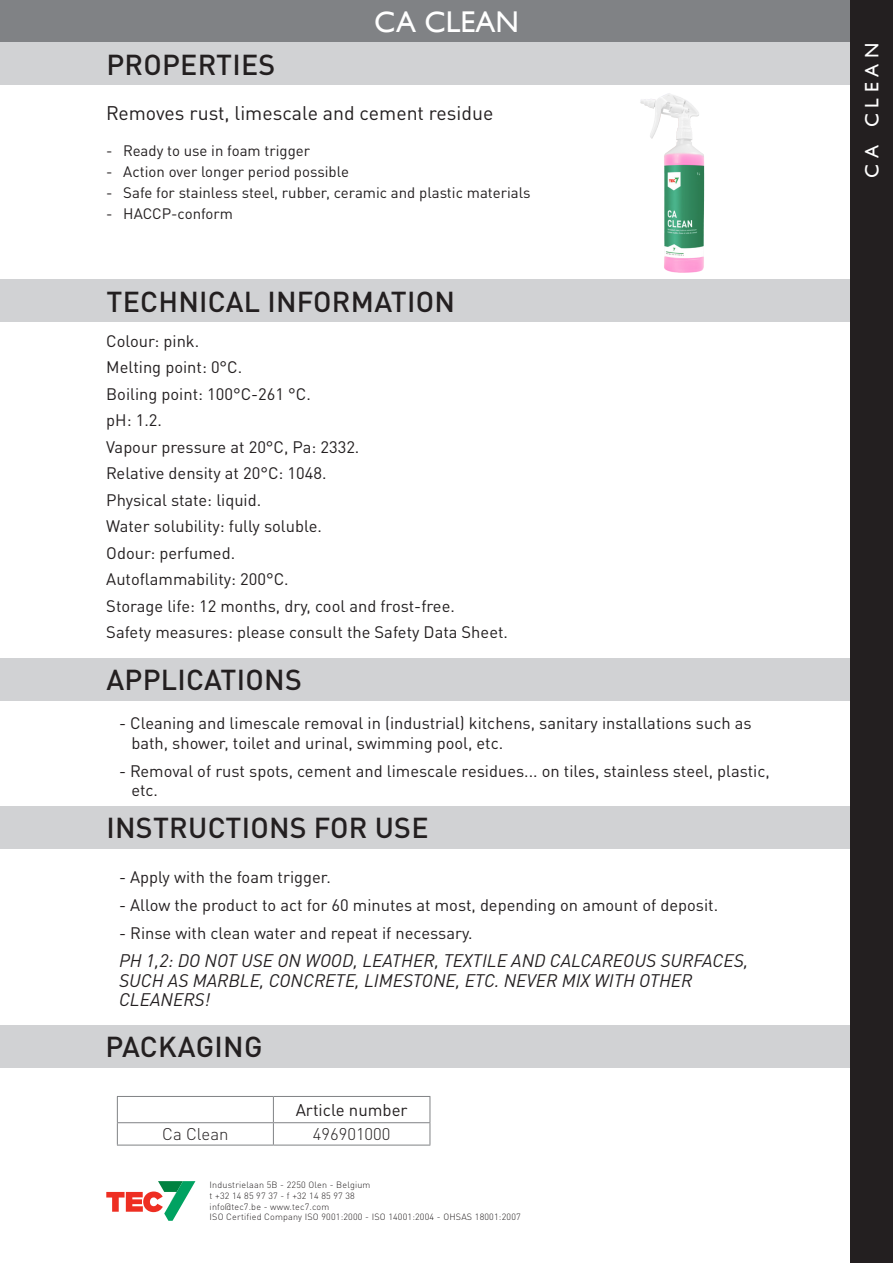
<style>
.page{position:relative;width:893px;height:1263px;background:#fff}
.page>*{position:absolute;margin:0;border:0;box-sizing:border-box;transform-origin:0 0}
.t1{font:30px "Gill Sans";color:#fff}
.t2{font:500 28.5px "DIN Pro";letter-spacing:.01em;color:#231f20}
.t3{font:19.5px "DIN Pro";color:#231f20}
.Normaal{font:19.5px "Gill Sans";letter-spacing:.3em;color:#fff}
.t4{font:italic 18px/19.5px "DIN Pro";color:#231f20}
.t5{font:300 16.8px "DIN Pro";color:#231f20}
.t6{font:16.8px "DIN Pro";color:#231f20}
.t7{font:16.5px/19.5px "DIN Pro";color:#231f20}
.t8{font:15px "DIN Pro";color:#231f20}
.t9{font:300 9px/10.8px "DIN Pro";letter-spacing:.02em;color:#231f20}
</style>
<div class="page">
<svg style="left:106px;top:1181px;width:89px;height:40px"></svg>
<div style="left:0;top:280px;width:893px;height:42px;background:#d1d2d4"></div>
<div style="left:0;top:658px;width:893px;height:43px;background:#d1d2d4"></div>
<div style="left:0;top:806px;width:893px;height:43px;background:#d1d2d4"></div>
<div style="left:0;top:1025px;width:893px;height:42px;background:#d1d2d4"></div>
<div style="left:0;top:0;width:893px;height:43px;background:#808285"></div>
<div style="left:0;top:43px;width:893px;height:42px;background:#d1d2d4"></div>
<div style="left:850px;top:0;width:43px;height:1263px;background:#231f20"></div>
<hr style="left:117px;top:1096px;width:156px;height:1px;background:#808285">
<hr style="left:273px;top:1096px;width:157px;height:1px;background:#808285">
<hr style="left:117px;top:1122px;width:156px;height:1px;background:#808285">
<svg style="left:117px;top:1097px;width:1px;height:48px"></svg>
<hr style="left:273px;top:1122px;width:157px;height:1px;background:#808285">
<svg style="left:273px;top:1097px;width:1px;height:48px"></svg>
<svg style="left:430px;top:1097px;width:1px;height:48px"></svg>
<hr style="left:117px;top:1145px;width:156px;height:1px;background:#808285">
<hr style="left:273px;top:1145px;width:157px;height:1px;background:#808285">
<img style="left:640px;top:93px;width:65px;height:180px">
<p class="t1" style="left:374px;top:4px;width:146px">CA CLEAN</p>
<p class="t2" style="left:106px;top:41px;width:170px">PROPERTIES</p>
<p class="t3" style="left:106px;top:98px;width:389px">Removes rust, limescale and cement residue</p>
<p class="t8" style="left:106px;top:139px;width:205px">- Ready to use in foam trigger</p>
<p class="t8" style="left:106px;top:160px;width:244px">- Action over longer period possible</p>
<p class="t8" style="left:106px;top:181px;width:426px">- Safe for stainless steel, rubber, ceramic and plastic materials</p>
<p class="t8" style="left:106px;top:202px;width:128px">- HACCP-conform</p>
<p class="t2" style="left:106px;top:278px;width:350px">TECHNICAL INFORMATION</p>
<p class="t7" style="left:106px;top:329px;width:94px">Colour: pink.</p>
<p class="t7" style="left:106px;top:356px;width:137px">Melting point: 0°C.</p>
<p class="t7" style="left:106px;top:382px;width:206px">Boiling point: 100°C-261 °C.</p>
<p class="t7" style="left:106px;top:409px;width:57px">pH: 1.2.</p>
<p class="t7" style="left:106px;top:435px;width:255px">Vapour pressure at 20°C, Pa: 2332.</p>
<p class="t7" style="left:106px;top:462px;width:222px">Relative density at 20°C: 1048.</p>
<p class="t7" style="left:106px;top:488px;width:156px">Physical state: liquid.</p>
<p class="t7" style="left:106px;top:515px;width:217px">Water solubility: fully soluble.</p>
<p class="t7" style="left:106px;top:541px;width:130px">Odour: perfumed.</p>
<p class="t7" style="left:106px;top:568px;width:184px">Autoflammability: 200°C.</p>
<p class="t7" style="left:106px;top:594px;width:350px">Storage life: 12 months, dry, cool and frost-free.</p>
<p class="t7" style="left:106px;top:621px;width:403px">Safety measures: please consult the Safety Data Sheet.</p>
<p class="t2" style="left:106px;top:657px;width:197px">APPLICATIONS</p>
<p class="t7" style="left:131px;top:712px;width:622px;text-indent:-12px">- Cleaning and limescale removal in (industrial) kitchens, sanitary installations such as bath, shower, toilet and urinal, swimming pool, etc.</p>
<p class="t7" style="left:131px;top:759px;width:640px;text-indent:-12px">- Removal of rust spots, cement and limescale residues... on tiles, stainless steel, plastic, etc.</p>
<p class="t2" style="left:106px;top:805px;width:324px">INSTRUCTIONS FOR USE</p>
<p class="t7" style="left:119px;top:866px;width:213px">- Apply with the foam trigger.</p>
<p class="t7" style="left:119px;top:894px;width:601px">- Allow the product to act for 60 minutes at most, depending on amount of deposit.</p>
<p class="t7" style="left:119px;top:922px;width:355px">- Rinse with clean water and repeat if necessary.</p>
<p class="t4" style="left:119px;top:949px;width:631px">PH 1,2: DO NOT USE ON WOOD, LEATHER, TEXTILE AND CALCAREOUS SURFACES,<br>SUCH AS MARBLE, CONCRETE, LIMESTONE, ETC. NEVER MIX WITH OTHER<br>CLEANERS!</p>
<p class="t2" style="left:105px;top:1023px;width:159px">PACKAGING</p>
<p class="t6" style="left:296px;top:1097px;width:114px">Article number</p>
<p class="t5" style="left:162px;top:1121px;width:68px">Ca Clean</p>
<p class="t5" style="left:313px;top:1121px;width:79px">496901000</p>
<p class="t9" style="left:210px;top:1178px;width:313px">Industrielaan 5B - 2250 Olen - Belgium<br>t +32 14 85 97 37 - f +32 14 85 97 38<br>info@tec7.be - www.tec7.com<br>ISO Certified Company ISO 9001:2000 - ISO 14001:2004 - OHSAS 18001:2007</p>
<p class="Normaal" style="left:860px;top:178px;width:137px;rotate:-90deg">CA CLEAN</p>
</div>
